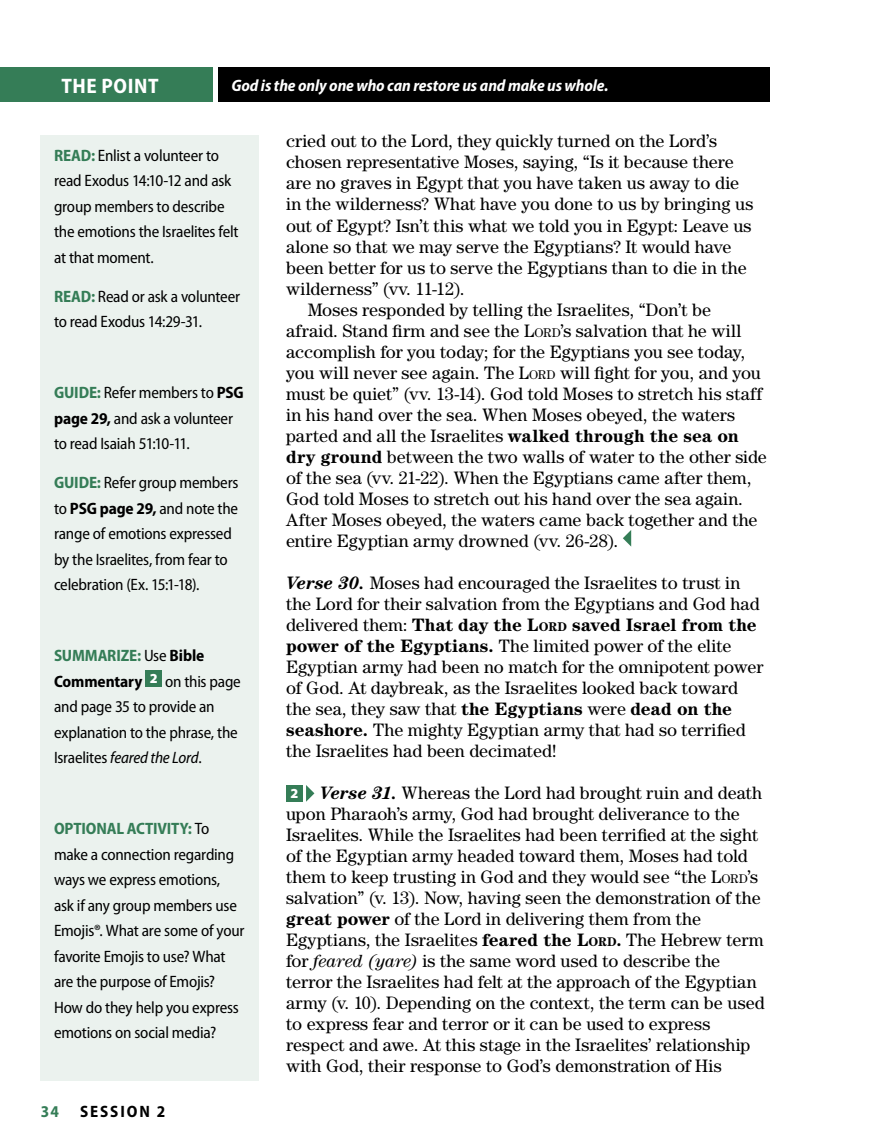
<style>
.page{position:relative;width:878px;height:1148px;background:#fff}
.page>*{position:absolute;margin:0;border:0;box-sizing:border-box;transform-origin:0 0}
.t1{font:700 semi-condensed 21px "Myriad Pro";letter-spacing:.025em;color:#fff}
.t2{font:18px/21px "Century Std";letter-spacing:.005em;color:#000}
.t3{font:semi-condensed 16.5px/25.5px "Myriad Pro";letter-spacing:-.015em;color:#000}
.t4{font:italic 700 semi-condensed 16.5px "Myriad Pro";letter-spacing:-.005em;color:#fff}
.t5{font:700 semi-condensed 16.5px "Myriad Pro";letter-spacing:.12em;color:#000}
.t6{font:700 semi-condensed 16.5px "Myriad Pro";color:#357d57}
.s1{font-size:12.6px}
.s2{font-weight:700}
.s3{font-weight:700;font-style:italic}
.s4{font-weight:700;font-size:12.6px}
.s5{font-family:"Myriad Pro";font-weight:900;font-size:13.8px;color:#fff}
.s6{font-style:italic}
.s7{font-weight:700;color:#357d57}
</style>
<div class="page">
<div style="left:0;top:68px;width:213px;height:34px;background:#357d57"></div>
<div style="left:218px;top:68px;width:552px;height:34px;background:#000"></div>
<svg style="left:623px;top:530px;width:8px;height:16px"></svg>
<div style="left:286px;top:785px;width:17px;height:16px;background:#357d57"></div>
<svg style="left:306px;top:785px;width:8px;height:16px"></svg>
<div style="left:40px;top:135px;width:219px;height:945px;background:#ebf2ee"></div>
<div style="left:145px;top:670px;width:17px;height:17px;background:#357d57"></div>
<p class="t1" style="left:62px;top:74px;width:98px">THE POINT</p>
<p class="t4" style="left:231px;top:76px;width:378px">God is the only one who can restore us and make us whole.</p>
<p class="t2" style="left:286px;top:130px;width:432px">cried out to the Lord, they quickly turned on the Lord’s</p>
<p class="t2" style="left:286px;top:151px;width:449px">chosen representative Moses, saying, “Is it because there</p>
<p class="t2" style="left:286px;top:172px;width:454px">are no graves in Egypt that you have taken us away to die</p>
<p class="t2" style="left:286px;top:193px;width:469px">in the wilderness? What have you done to us by bringing us</p>
<p class="t2" style="left:286px;top:214px;width:467px">out of Egypt? Isn’t this what we told you in Egypt: Leave us</p>
<p class="t2" style="left:286px;top:235px;width:447px">alone so that we may serve the Egyptians? It would have</p>
<p class="t2" style="left:286px;top:256px;width:462px">been better for us to serve the Egyptians than to die in the</p>
<p class="t2" style="left:286px;top:277px;width:180px">wilderness” (vv. 11‑12).</p>
<p class="t2" style="left:308px;top:298px;width:405px">Moses responded by telling the Israelites, “Don’t be</p>
<p class="t2" style="left:286px;top:319px;width:457px">afraid. Stand firm and see the L<span class="s1">ORD</span>’s salvation that he will</p>
<p class="t2" style="left:286px;top:340px;width:460px">accomplish for you today; for the Egyptians you see today,</p>
<p class="t2" style="left:286px;top:361px;width:476px">you will never see again. The L<span class="s1">ORD</span> will fight for you, and you</p>
<p class="t2" style="left:286px;top:382px;width:478px">must be quiet” (vv. 13‑14). God told Moses to stretch his staff</p>
<p class="t2" style="left:286px;top:403px;width:450px">in his hand over the sea. When Moses obeyed, the waters</p>
<p class="t2" style="left:286px;top:424px;width:454px">parted and all the Israelites <span class="s2">walked through the sea on</span></p>
<p class="t2" style="left:286px;top:445px;width:482px"><span class="s2">dry ground</span> between the two walls of water to the other side</p>
<p class="t2" style="left:286px;top:466px;width:467px">of the sea (vv. 21‑22). When the Egyptians came after them,</p>
<p class="t2" style="left:286px;top:487px;width:458px">God told Moses to stretch out his hand over the sea again.</p>
<p class="t2" style="left:286px;top:508px;width:473px">After Moses obeyed, the waters came back together and the</p>
<p class="t2" style="left:286px;top:529px;width:334px">entire Egyptian army drowned (vv. 26-28).</p>
<p class="t2" style="left:286px;top:571px;width:479px"><span class="s3">Verse 30.</span> Moses had encouraged the Israelites to trust in the Lord for their salvation from the Egyptians and God had delivered them: <span class="s2">That day the L</span><span class="s4">ORD</span> <span class="s2">saved Israel from the power of the Egyptians.</span> The limited power of the elite Egyptian army had been no match for the omnipotent power of God. At daybreak, as the Israelites looked back toward the sea, they saw that <span class="s2">the Egyptians</span> were <span class="s2">dead on the seashore.</span> The mighty Egyptian army that had so terrified the Israelites had been decimated!</p>
<p class="t2" style="left:286px;top:781px;width:480px"><span class="s5">2</span> <span class="s3">Verse 31.</span> Whereas the Lord had brought ruin and death upon Pharaoh’s army, God had brought deliverance to the Israelites. While the Israelites had been terrified at the sight of the Egyptian army headed toward them, Moses had told them to keep trusting in God and they would see “the L<span class="s1">ORD</span>’s salvation” (v. 13). Now, having seen the demonstration of the <span class="s2">great power</span> of the Lord in delivering them from the Egyptians, the Israelites <span class="s2">feared the L</span><span class="s4">ORD</span><span class="s2">.</span> The Hebrew term for <span class="s6">feared (yare)</span> is the same word used to describe the terror the Israelites had felt at the approach of the Egyptian army (v. 10). Depending on the context, the term can be used to express fear and terror or it can be used to express respect and awe. At this stage in the Israelites’ relationship with God, their response to God’s demonstration of His</p>
<p class="t3" style="left:54px;top:143px;width:186px"><span class="s7">READ:</span> Enlist a volunteer to read Exodus 14:10-12 and ask group members to describe the emotions the Israelites felt at that moment.</p>
<p class="t3" style="left:54px;top:284px;width:187px"><span class="s7">READ:</span> Read or ask a volunteer to read Exodus 14:29-31.</p>
<p class="t3" style="left:54px;top:380px;width:191px"><span class="s7">GUIDE:</span> Refer members to <span class="s2">PSG page 29,</span> and ask a volunteer to read Isaiah 51:10-11.</p>
<p class="t3" style="left:54px;top:470px;width:186px"><span class="s7">GUIDE:</span> Refer group members to <span class="s2">PSG page 29,</span> and note the range of emotions expressed by the Israelites, from fear to celebration (Ex. 15:1-18).</p>
<p class="t3" style="left:54px;top:643px;width:188px"><span class="s7">SUMMARIZE:</span> Use <span class="s2">Bible<br>Commentary</span> <sup>2</sup> on this page and page 35 to provide an explanation to the phrase, the<br>Israelites <span class="s6">feared the Lord</span>.</p>
<p class="t3" style="left:54px;top:816px;width:192px"><span class="s7">OPTIONAL ACTIVITY:</span> To make a connection regarding ways we express emotions,<br>ask if any group members use<br>Emojis®. What are some of your favorite Emojis to use? What are the purpose of Emojis?<br>How do they help you express emotions on social media?</p>
<p class="t6" style="left:40px;top:1102px;width:20px">34</p>
<p class="t5" style="left:80px;top:1102px;width:87px">Session 2</p>
</div>
